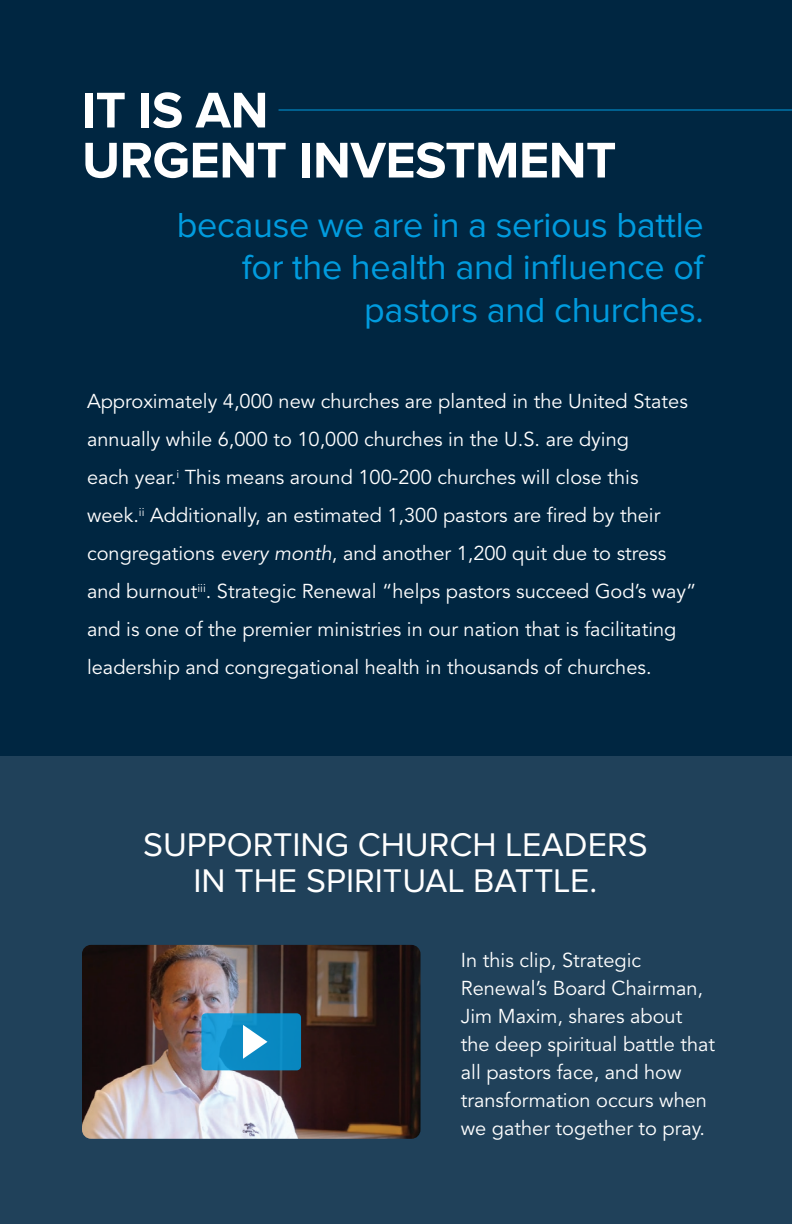
<style>
.page{position:relative;width:792px;height:1224px;background:#002641}
.page>*{position:absolute;margin:0;border:0;box-sizing:border-box;transform-origin:0 0}
.t1{font:700 52px/50px "Proxima Nova";letter-spacing:-.01em;color:#fff}
.t2{font:36px/42px "Proxima Nova";letter-spacing:-.01em;color:#009bde;text-align:right}
.t3{font:34px/36px "Proxima Nova";color:#fff;text-align:center}
.t4{font:20px/38px "Avenir";color:#fff}
.s1{font-style:italic}
</style>
<div class="page">
<div style="left:0;top:756px;width:792px;height:468px;background:#20415a"></div>
<hr style="left:279px;top:110px;width:513px;height:1px;background:#009bde">
<img style="left:82px;top:945px;width:339px;height:194px">
<div style="left:201px;top:1013px;width:100px;height:57px;background:linear-gradient(to right,#1a9bd6,#0482ba);border-radius:4px"></div>
<svg style="left:243px;top:1025px;width:25px;height:34px"></svg>
<h1 class="t1" style="left:82px;top:86px;width:536px">IT IS AN<br>URGENT INVESTMENT</h1>
<h2 class="t2" style="left:177px;top:205px;width:528px">because we are in a serious battle for the health and influence of pastors and churches.</h2>
<p class="t4" style="left:87px;top:383px;width:611px">Approximately 4,000 new churches are planted in the United States annually while 6,000 to 10,000 churches in the U.S. are dying<br>each year.<sup>i</sup> This means around 100-200 churches will close this week.<sup>ii</sup> Additionally, an estimated 1,300 pastors are fired by their congregations <span class="s1">every month</span>, and another 1,200 quit due to stress and burnout<sup>iii</sup>. Strategic Renewal “helps pastors succeed God’s way” and is one of the premier ministries in our nation that is facilitating leadership and congregational health in thousands of churches.</p>
<h3 class="t3" style="left:143px;top:828px;width:506px">SUPPORTING CHURCH LEADERS<br>IN THE SPIRITUAL BATTLE.</h3>
<p class="t4" style="left:461px;top:947px;width:256px;line-height:28px">In this clip, Strategic<br>Renewal’s Board Chairman,<br>Jim Maxim, shares about the deep spiritual battle that all pastors face, and how transformation occurs when we gather together to pray.</p>
</div>
